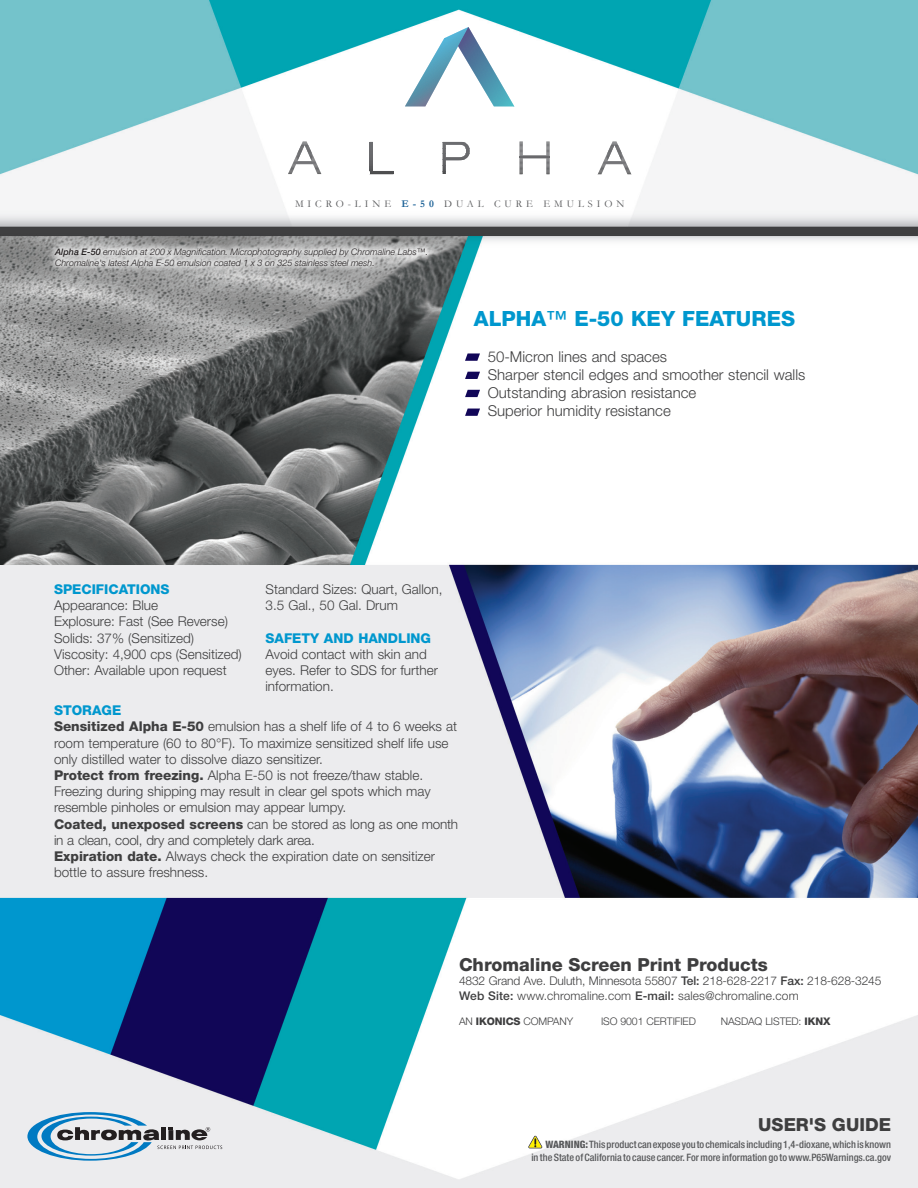
<style>
.page{position:relative;width:918px;height:1188px;background:#fff}
.page>*{position:absolute;margin:0;border:0;box-sizing:border-box;transform-origin:0 0}
.t1{font:800 21px "Helvetica Neue LT Std";color:#0097ce}
.t2{font:800 18px "Helvetica Neue LT Std";color:#3e3e3f}
.t3{font:300 15px "Helvetica Neue LT Std";color:#3e3e3f}
.t4{font:300 13.5px/16.2px "Helvetica Neue LT Std";color:#3e3e3f}
.t5{font:800 13.5px "Helvetica Neue LT Std";color:#0097ce}
.t6{font:300 12px "Helvetica Neue LT Std";letter-spacing:-.01em;color:#3e3e3f}
.t7{font:300 12px "Helvetica Neue LT Std";letter-spacing:.01em;color:#3e3e3f}
.t8{font:300 10.5px "Helvetica Neue LT Std";letter-spacing:-.01em;color:#3e3e3f}
.t9{font:10.35px "Garamond";letter-spacing:.38em;color:#57585a}
.t10{font:500 condensed 10.2px/12.3px "Helvetica Neue LT Std";color:#57585a;text-align:right}
.t11{font:italic 300 9px/10.8px "Helvetica Neue LT Std";color:#231f20}
.s1{font-weight:700;color:#1d6297}
.s2{font-weight:500}
.s3{font-weight:800}
</style>
<div class="page">
<img style="left:0;top:0;width:918px;height:1188px">
<svg style="left:27px;top:1112px;width:195px;height:49px;background:#aec1ce"></svg>
<svg style="left:288px;top:142px;width:33px;height:32px"></svg>
<svg style="left:370px;top:142px;width:24px;height:32px"></svg>
<svg style="left:443px;top:142px;width:27px;height:32px"></svg>
<svg style="left:519px;top:142px;width:31px;height:32px"></svg>
<svg style="left:598px;top:142px;width:33px;height:32px"></svg>
<svg style="left:405px;top:27px;width:110px;height:80px"></svg>
<div style="left:48px;top:241px;width:386px;height:33px;background:#fff;opacity:.75"></div>
<svg style="left:465px;top:353px;width:15px;height:8px"></svg>
<svg style="left:465px;top:372px;width:15px;height:7px"></svg>
<svg style="left:465px;top:390px;width:15px;height:7px"></svg>
<svg style="left:465px;top:409px;width:15px;height:7px"></svg>
<svg style="left:528px;top:1136px;width:14px;height:12px"></svg>
<p class="t9" style="left:295px;top:197px;width:331px">MICRO-LINE <span class="s1">E-50</span> DUAL CURE EMULSION</p>
<p class="t11" style="left:55px;top:246px;width:375px"><span class="s2">Alpha E-50</span> emulsion at 200 x Magnification. Microphotography supplied by Chromaline Labs™.<br>Chromaline's latest Alpha E-50 emulsion coated 1 x 3 on 325 stainless steel mesh.</p>
<p class="t1" style="left:474px;top:306px;width:323px">ALPHA<span class="s2">™</span> E-50 KEY FEATURES</p>
<p class="t3" style="left:488px;top:348px;width:181px">50-Micron lines and spaces</p>
<p class="t3" style="left:488px;top:366px;width:319px">Sharper stencil edges and smoother stencil walls</p>
<p class="t3" style="left:488px;top:384px;width:210px">Outstanding abrasion resistance</p>
<p class="t3" style="left:488px;top:402px;width:185px">Superior humidity resistance</p>
<p class="t5" style="left:54px;top:581px;width:117px">SPECIFICATIONS</p>
<p class="t4" style="left:54px;top:597px;width:106px">Appearance: Blue</p>
<p class="t4" style="left:54px;top:613px;width:175px">Explosure: Fast (See Reverse)</p>
<p class="t4" style="left:54px;top:630px;width:142px">Solids: 37% (Sensitized)</p>
<p class="t4" style="left:54px;top:646px;width:189px">Viscosity: 4,900 cps (Sensitized)</p>
<p class="t4" style="left:54px;top:662px;width:174px">Other: Available upon request</p>
<p class="t4" style="left:266px;top:581px;width:178px">Standard Sizes: Quart, Gallon,<br>3.5 Gal., 50 Gal. Drum</p>
<p class="t5" style="left:266px;top:630px;width:167px">SAFETY AND HANDLING</p>
<p class="t4" style="left:266px;top:646px;width:174px">Avoid contact with skin and eyes. Refer to SDS for further information.</p>
<p class="t5" style="left:54px;top:702px;width:69px">STORAGE</p>
<p class="t4" style="left:54px;top:718px;width:405px"><span class="s3">Sensitized Alpha E-50</span> emulsion has a shelf life of 4 to 6 weeks at room temperature (60 to 80°F). To maximize sensitized shelf life use only distilled water to dissolve diazo sensitizer.</p>
<p class="t4" style="left:54px;top:767px;width:378px"><span class="s3">Protect from freezing.</span> Alpha E-50 is not freeze/thaw stable.<br>Freezing during shipping may result in clear gel spots which may resemble pinholes or emulsion may appear lumpy.</p>
<p class="t4" style="left:54px;top:815px;width:406px"><span class="s3">Coated, unexposed screens</span> can be stored as long as one month in a clean, cool, dry and completely dark area.</p>
<p class="t4" style="left:54px;top:848px;width:383px"><span class="s3">Expiration date.</span> Always check the expiration date on sensitizer</p>
<p class="t4" style="left:54px;top:864px;width:156px">bottle to assure freshness.</p>
<p class="t2" style="left:459px;top:954px;width:310px">Chromaline Screen Print Products</p>
<p class="t6" style="left:459px;top:974px;width:424px">4832 Grand Ave. Duluth, Minnesota 55807 <span class="s2">Tel:</span> 218-628-2217 <span class="s2">Fax:</span> 218-628-3245</p>
<p class="t7" style="left:459px;top:988px;width:341px"><span class="s2">Web Site:</span> www.chromaline.com <span class="s2">E-mail:</span> sales@chromaline.com</p>
<p class="t8" style="left:459px;top:1015px;width:116px">AN <span class="s3">IKONICS</span> COMPANY</p>
<p class="t8" style="left:601px;top:1015px;width:96px">ISO 9001 CERTIFIED</p>
<p class="t8" style="left:721px;top:1015px;width:111px">NASDAQ LISTED: <span class="s3">IKNX</span></p>
<p class="t2" style="left:758px;top:1114px;width:134px">USER'S GUIDE</p>
<p class="t10" style="left:531px;top:1138px;width:361px"><span class="s3">WARNING:</span> This product can expose you to chemicals including 1,4-dioxane, which is known<br>in the State of California to cause cancer. For more information go to www.P65Warnings.ca.gov</p>
</div>
